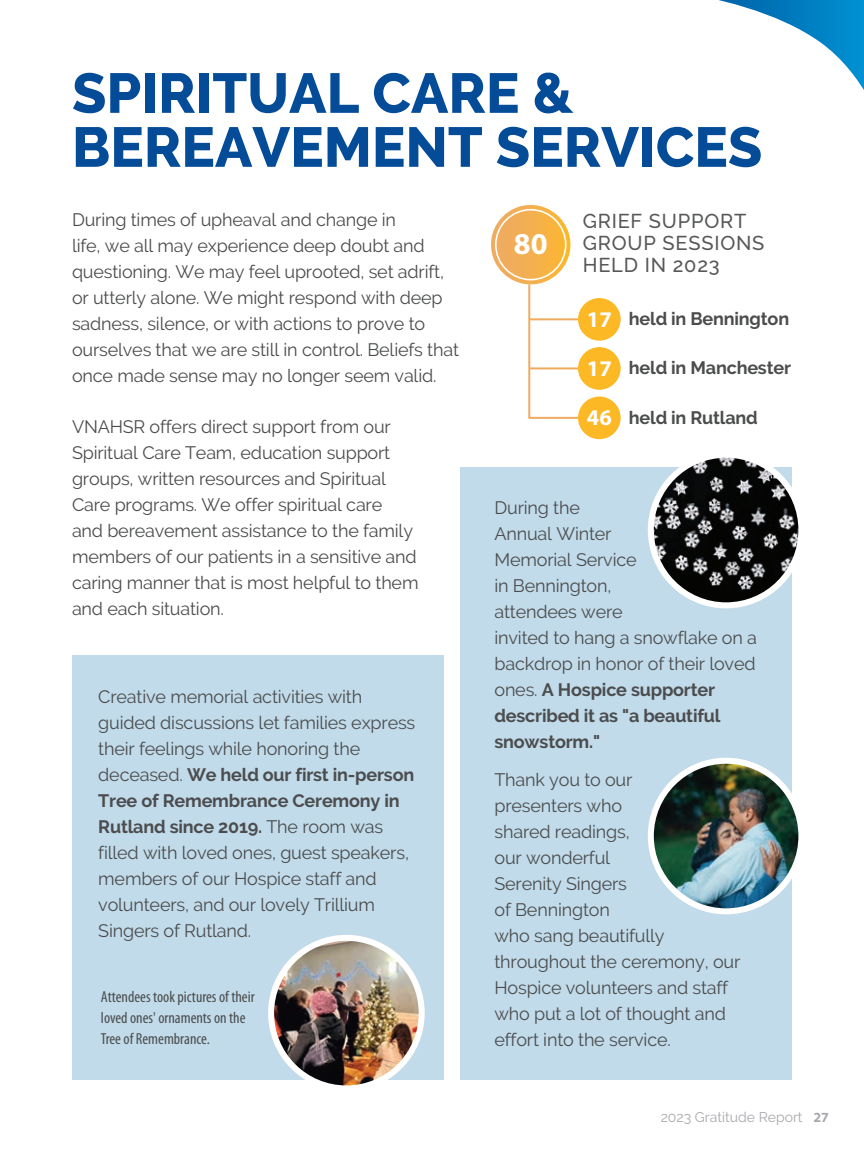
<style>
.page{position:relative;width:864px;height:1152px;background:#fff}
.page>*{position:absolute;margin:0;border:0;box-sizing:border-box;transform-origin:0 0}
.t1{font:800 56px/54px "Raleway";color:#044b98}
.t2{font:700 30.4px "Myriad Pro";color:#fff}
.t3{font:700 22.4px "Myriad Pro";color:#fff}
.t4{font:500 20px/22px "Raleway";letter-spacing:.04em;color:#57585a}
.body_copy{font:18px/26px "Raleway";letter-spacing:-.01em;color:#4b4c4d}
.body_copy-2{font:700 18px "Raleway";letter-spacing:-.01em;color:#4b4c4d}
.body_lists_condensed{font:condensed 16px/21px "Myriad Pro";color:#4b4c4d}
.t5{font:14px "Raleway";color:#a8a9ad}
.s1{font-weight:700}
.s2{font-family:"Myriad Pro";font-weight:700}
</style>
<div class="page">
<div style="left:460px;top:467px;width:332px;height:613px;background:#c1dbea"></div>
<div style="left:72px;top:655px;width:371px;height:425px;background:#c1dbea"></div>
<img style="left:651px;top:455px;width:150px;height:150px;border-radius:75px">
<div style="left:648px;top:452px;width:156px;height:156px;border:6px solid #fff;border-radius:50%"></div>
<img style="left:651px;top:761px;width:150px;height:150px;border-radius:75px">
<div style="left:648px;top:758px;width:156px;height:156px;border:6px solid #fff;border-radius:50%"></div>
<img style="left:271px;top:938px;width:151px;height:150px;border-radius:75px">
<div style="left:268px;top:935px;width:157px;height:156px;border:6px solid #fff;border-radius:50%"></div>
<svg style="left:491px;top:205px;width:79px;height:79px;background:#f4b355"></svg>
<div style="left:495px;top:209px;width:71px;height:71px;border:2px solid #fff;border-radius:50%"></div>
<svg style="left:527px;top:282px;width:53px;height:137px"></svg>
<div style="left:578px;top:298px;width:43px;height:43px;background:#fcb825;border-radius:50%"></div>
<div style="left:578px;top:347px;width:43px;height:43px;background:#fcb825;border-radius:50%"></div>
<div style="left:578px;top:397px;width:43px;height:42px;background:#fcb825;border-radius:50%"></div>
<hr style="left:529px;top:318px;width:49px;height:2px;background:#efab60">
<hr style="left:529px;top:367px;width:49px;height:2px;background:#efab60">
<svg style="left:719px;top:0;width:145px;height:90px"></svg>
<p class="t1" style="left:72px;top:67px;width:692px">SPIRITUAL CARE &amp;<br>BEREAVEMENT SERVICES</p>
<p class="body_copy" style="left:72px;top:207px;width:389px">During times of upheaval and change in<br>life, we all may experience deep doubt and questioning. We may feel uprooted, set adrift, or utterly alone. We might respond with deep sadness, silence, or with actions to prove to ourselves that we are still in control. Beliefs that once made sense may no longer seem valid.</p>
<p class="body_copy" style="left:72px;top:413px;width:348px">VNAHSR offers direct support from our Spiritual Care Team, education support groups, written resources and Spiritual Care programs. We offer spiritual care<br>and bereavement assistance to the family members of our patients in a sensitive and caring manner that is most helpful to them and each situation.</p>
<p class="body_copy" style="left:98px;top:683px;width:319px">Creative memorial activities with guided discussions let families express their feelings while honoring the deceased. <span class="s1">We held our first in-person Tree of Remembrance Ceremony in Rutland since 2019.</span> The room was filled with loved ones, guest speakers, members of our Hospice staff and volunteers, and our lovely Trillium Singers of Rutland.</p>
<p class="body_lists_condensed" style="left:101px;top:986px;width:155px">Attendees took pictures of their loved ones' ornaments on the<br>Tree of Remembrance.</p>
<p class="t2" style="left:514px;top:224px;width:35px">80</p>
<p class="t4" style="left:583px;top:210px;width:183px">GRIEF SUPPORT<br>GROUP SESSIONS<br>HELD IN 2023</p>
<p class="t3" style="left:587px;top:305px;width:26px">17</p>
<p class="t3" style="left:587px;top:354px;width:26px">17</p>
<p class="t3" style="left:587px;top:403px;width:26px">46</p>
<p class="body_copy-2" style="left:629px;top:308px;width:162px">held in Bennington</p>
<p class="body_copy-2" style="left:629px;top:358px;width:164px">held in Manchester</p>
<p class="body_copy-2" style="left:629px;top:407px;width:131px">held in Rutland</p>
<p class="body_copy" style="left:494px;top:495px;width:264px">During the<br>Annual Winter<br>Memorial Service<br>in Bennington,<br>attendees were<br>invited to hang a snowflake on a backdrop in honor of their loved ones. <span class="s1">A Hospice supporter described it as "a beautiful snowstorm."</span></p>
<p class="body_copy" style="left:494px;top:766px;width:247px">Thank you to our<br>presenters who<br>shared readings,<br>our wonderful<br>Serenity Singers<br>of Bennington<br>who sang beautifully throughout the ceremony, our<br>Hospice volunteers and staff who put a lot of thought and effort into the service.</p>
<p class="t5" style="left:661px;top:1109px;width:170px">2023 Gratitude Report <span class="s2">27</span></p>
</div>
